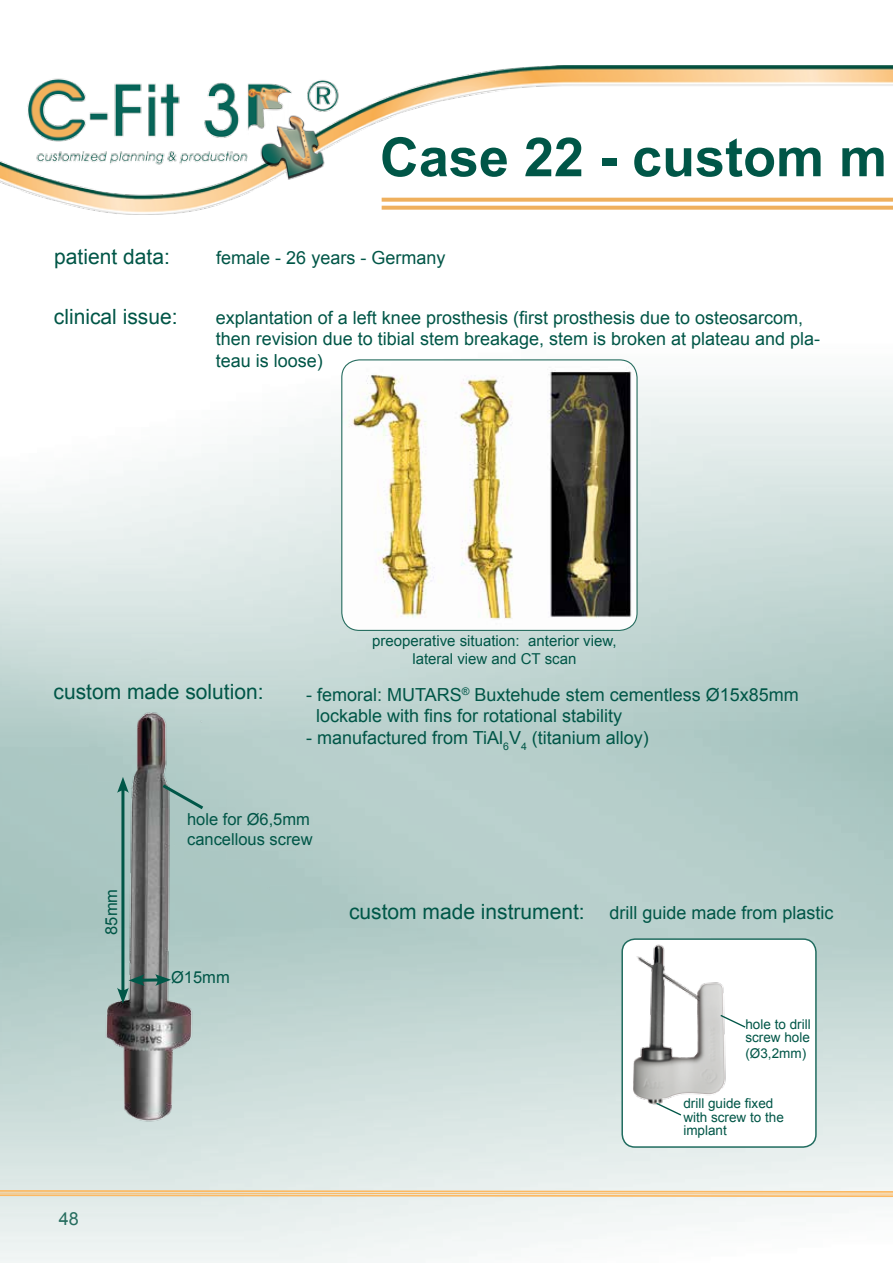
<style>
.page{position:relative;width:893px;height:1263px;background:#fff}
.page>*{position:absolute;margin:0;border:0;box-sizing:border-box;transform-origin:0 0}
.t1{font:700 54px "Arial";color:#005647}
.t2{font:21px "Arial";color:#005647}
.t3{font:18px/21.6px "Arial";color:#005647}
.t4{font:18px "Arial";color:#266d5f}
.t5{font:16.5px/19.8px "Arial";color:#005647}
.t6{font:15px/18px "Arial";color:#005647;text-align:center}
.t7{font:13.5px/13.5px "Arial";color:#005647}
.s1{font-size:21px;color:#005748}
</style>
<div class="page">
<img style="left:0;top:359px;width:893px;height:904px">
<svg style="left:0;top:1189px;width:893px;height:10px;background:#f0d7af"></svg>
<img style="left:0;top:66px;width:893px;height:149px">
<img style="left:4px;top:66px;width:339px;height:130px">
<img style="left:342px;top:360px;width:295px;height:270px">
<div style="left:341px;top:359px;width:297px;height:272px;border:1px solid #266d5f;border-radius:18px"></div>
<img style="left:26px;top:704px;width:259px;height:426px">
<svg style="left:159px;top:782px;width:48px;height:30px"></svg>
<svg style="left:145px;top:978px;width:10px;height:4px"></svg>
<svg style="left:155px;top:974px;width:16px;height:12px"></svg>
<hr style="left:121px;top:787px;width:3px;height:206px;background:#005748">
<svg style="left:117px;top:974px;width:28px;height:30px"></svg>
<svg style="left:117px;top:777px;width:12px;height:16px"></svg>
<div style="left:622px;top:939px;width:194px;height:208px;background:#fff;border-radius:13px"></div>
<img style="left:622px;top:939px;width:104px;height:166px">
<div style="left:621px;top:938px;width:196px;height:210px;border:2px solid #206c5f;border-radius:13px"></div>
<svg style="left:719px;top:1013px;width:27px;height:16px"></svg>
<svg style="left:655px;top:1101px;width:28px;height:15px"></svg>
<svg style="left:382px;top:206px;width:511px;height:4px;background:#f0b66a"></svg>
<svg style="left:382px;top:198px;width:511px;height:4px;background:#f0b66a"></svg>
<h1 class="t1" style="left:380px;top:122px;width:509px">Case 22 - custom m</h1>
<p class="t2" style="left:54px;top:243px;width:117px">patient data:</p>
<p class="t3" style="left:216px;top:247px;width:231px">female - 26 years - Germany</p>
<p class="t2" style="left:54px;top:302px;width:125px">clinical issue:</p>
<p class="t3" style="left:216px;top:307px;width:606px">explantation of a left knee prosthesis (first prosthesis due to osteosarcom, then revision due to tibial stem breakage, stem is broken at plateau and pla&shy;teau is loose)</p>
<p class="t2" style="left:54px;top:678px;width:212px">custom made solution:</p>
<p class="t6" style="left:372px;top:632px;width:246px">preoperative situation: anterior view, lateral view and CT scan</p>
<p class="t3" style="left:316px;top:683px;width:484px;text-indent:-10px">- femoral: MUTARS<sup>®</sup> Buxtehude stem cementless Ø15x85mm lockable with fins for rotational stability</p>
<p class="t3" style="left:306px;top:727px;width:344px">- manufactured from TiAl<sub>6</sub>V<sub>4</sub> (titanium alloy)</p>
<p class="t5" style="left:102px;top:935px;width:47px;rotate:-90deg">85mm</p>
<p class="t4" style="left:59px;top:1207px;width:22px">48</p>
<p class="t5" style="left:187px;top:809px;width:127px">hole for Ø6,5mm cancellous screw</p>
<p class="t5" style="left:171px;top:967px;width:60px">Ø15mm</p>
<p class="t3" style="left:349px;top:902px;width:486px"><span class="s1">custom made instrument:</span> drill guide made from plastic</p>
<p class="t7" style="left:745px;top:1017px;width:67px">hole to drill screw hole</p>
<p class="t7" style="left:745px;top:1047px;width:62px">(Ø3,2mm)</p>
<p class="t7" style="left:683px;top:1097px;width:102px">drill guide fixed with screw to the implant</p>
</div>
